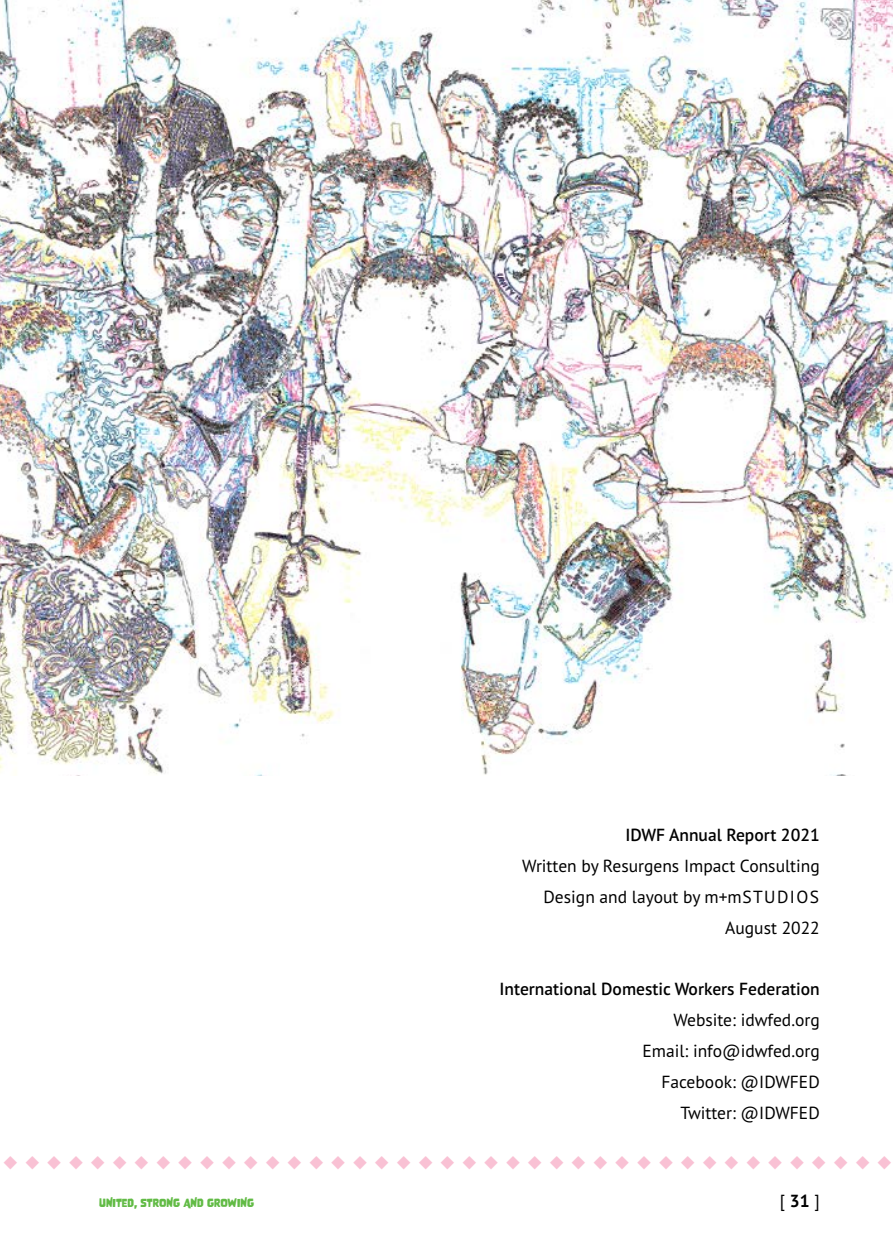
<style>
.page{position:relative;width:893px;height:1241px;background:#fff}
.page>*{position:absolute;margin:0;border:0;box-sizing:border-box;transform-origin:0 0}
.t1{font:17.5px/31px "PT Sans Pro";color:#000;text-align:right}
.t2{font:600 17.5px "PT Sans Pro";color:#000}
.t3{font:14px "Zapf Dingbats IT Cby BT";color:#f9c1d4}
.t4{font:10.5px "Nove";color:#62bb46}
.s1{font-weight:700}
</style>
<div class="page">
<img style="left:0;top:0;width:892px;height:775px">
<p class="t2" style="left:625px;top:823px;width:196px">IDWF Annual Report 2021</p>
<p class="t1" style="left:522px;top:849px;width:299px">Written by Resurgens Impact Consulting<br>Design and layout by m+mSTUDIOS<br>August 2022</p>
<p class="t2" style="left:500px;top:977px;width:322px">International Domestic Workers Federation</p>
<p class="t1" style="left:642px;top:1004px;width:179px">Website: idwfed.org<br>Email: info@idwfed.org<br>Facebook: @IDWFED<br>Twitter: @IDWFED</p>
<p class="t3" style="left:4px;top:1155px;width:889px">◆ ◆ ◆ ◆ ◆ ◆ ◆ ◆ ◆ ◆ ◆ ◆ ◆ ◆ ◆ ◆ ◆ ◆ ◆ ◆ ◆ ◆ ◆ ◆ ◆ ◆ ◆ ◆ ◆ ◆ ◆ ◆ ◆ ◆ ◆ ◆ ◆ ◆ ◆ ◆ ◆</p>
<p class="t4" style="left:99px;top:1196px;width:156px">UNITED, STRONG AND GROWING</p>
<p class="t1" style="left:780px;top:1184px;width:41px">[ <span class="s1">31</span> ]</p>
</div>
